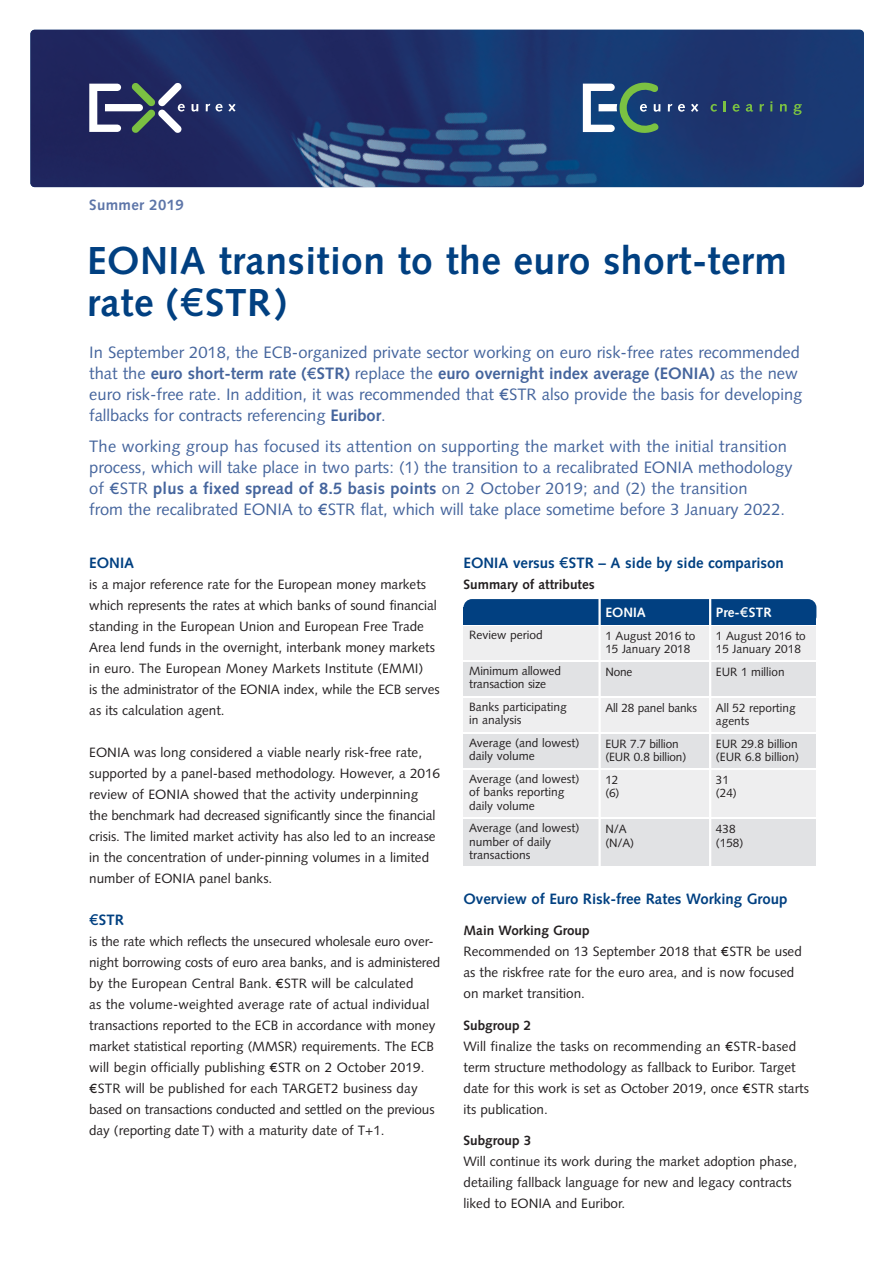
<style>
.page{position:relative;width:893px;height:1263px;background:#fff}
.page>*{position:absolute;margin:0;border:0;box-sizing:border-box;transform-origin:0 0}
.t1{font:700 39px/42px "Syntax";letter-spacing:.01em;color:#014081}
.t2{font:16.5px/21px "Syntax";color:#45659d}
.t3{font:700 15px "Syntax";color:#014081}
.t4{font:700 15px "Syntax";letter-spacing:.02em;color:#5d75a8}
.t5{font:13.5px/21px "Syntax";color:#231f20}
.t6{font:700 13.5px "Syntax";color:#231f20}
.t7{font:700 13.5px "Syntax";color:#fff}
.t8{font:12px/13.5px "Syntax";color:#231f20}
.s1{font-family:"Gill Sans Euro";font-weight:400;font-size:40.5px}
.s2{font-weight:700}
.s3{font-family:"Gill Sans Euro"}
.s4{font-family:"Gill Sans Euro";font-weight:400;font-size:15.75px}
.s5{font-family:"Gill Sans Euro";font-weight:400;font-size:14.25px}
</style>
<div class="page">
<img style="left:30px;top:30px;width:834px;height:157px;border-radius:4px">
<svg style="left:89px;top:83px;width:96px;height:50px"></svg>
<svg style="left:191px;top:104px;width:7px;height:8px"></svg>
<svg style="left:206px;top:104px;width:4px;height:7px"></svg>
<svg style="left:216px;top:104px;width:20px;height:8px"></svg>
<div style="left:463px;top:599px;width:353px;height:26px;background:#014081;border-radius:9px"></div>
<div style="left:463px;top:608px;width:353px;height:17px;background:#014081"></div>
<div style="left:463px;top:626px;width:353px;height:33px;background:#eeeeef"></div>
<div style="left:463px;top:662px;width:353px;height:33px;background:#e1e2e4"></div>
<div style="left:463px;top:698px;width:353px;height:33px;background:#eeeeef"></div>
<div style="left:463px;top:734px;width:353px;height:33px;background:#e1e2e4"></div>
<div style="left:463px;top:770px;width:353px;height:47px;background:#eeeeef"></div>
<div style="left:463px;top:820px;width:353px;height:46px;background:#e1e2e4"></div>
<hr style="left:598px;top:597px;width:3px;height:284px;background:#fff">
<hr style="left:709px;top:597px;width:2px;height:278px;background:#fff">
<svg style="left:710px;top:104px;width:7px;height:8px"></svg>
<svg style="left:723px;top:101px;width:3px;height:10px"></svg>
<svg style="left:733px;top:104px;width:7px;height:8px"></svg>
<svg style="left:746px;top:104px;width:7px;height:8px"></svg>
<svg style="left:760px;top:104px;width:4px;height:7px"></svg>
<svg style="left:770px;top:101px;width:2px;height:10px"></svg>
<svg style="left:780px;top:104px;width:7px;height:7px"></svg>
<svg style="left:793px;top:104px;width:9px;height:11px"></svg>
<svg style="left:668px;top:104px;width:4px;height:7px"></svg>
<svg style="left:678px;top:104px;width:7px;height:8px"></svg>
<svg style="left:691px;top:104px;width:7px;height:8px"></svg>
<svg style="left:583px;top:83px;width:78px;height:50px"></svg>
<p class="t4" style="left:89px;top:199px;width:96px">Summer 2019</p>
<h1 class="t1" style="left:87px;top:243px;width:701px">EONIA transition to the euro short-term rate (<span class="s1">€</span>STR)</h1>
<p class="t2" style="left:89px;top:343px;width:715px">In September 2018, the ECB-organized private sector working on euro risk-free rates recommended that the <span class="s2">euro short-term rate (</span><span class="s3">€</span><span class="s2">STR)</span> replace the <span class="s2">euro overnight index average (EONIA)</span> as the new euro risk-free rate. In addition, it was recommended that <span class="s3">€</span>STR also provide the basis for developing fallbacks for contracts referencing <span class="s2">Euribor</span>.</p>
<p class="t2" style="left:89px;top:438px;width:705px">The working group has focused its attention on supporting the market with the initial transition process, which will take place in two parts: (1) the transition to a recalibrated EONIA methodology of <span class="s3">€</span>STR <span class="s2">plus a fixed spread of 8.5 basis points</span> on 2 October 2019; and (2) the transition<br>from the recalibrated EONIA to <span class="s3">€</span>STR flat, which will take place sometime before 3 January 2022.</p>
<p class="t3" style="left:89px;top:557px;width:46px">EONIA</p>
<p class="t5" style="left:89px;top:575px;width:352px">is a major reference rate for the European money markets which represents the rates at which banks of sound financial standing in the European Union and European Free Trade Area lend funds in the overnight, interbank money markets in euro. The European Money Markets Institute (EMMI)<br>is the administrator of the EONIA index, while the ECB serves as its calculation agent.</p>
<p class="t5" style="left:89px;top:743px;width:352px">EONIA was long considered a viable nearly risk-free rate, supported by a panel-based methodology. However, a 2016 review of EONIA showed that the activity underpinning the benchmark had decreased significantly since the financial crisis. The limited market activity has also led to an increase in the concentration of under-pinning volumes in a limited number of EONIA panel banks.</p>
<p class="t3" style="left:89px;top:914px;width:36px"><span class="s4">€</span>STR</p>
<p class="t5" style="left:89px;top:932px;width:352px">is the rate which reflects the unsecured wholesale euro over&shy;night borrowing costs of euro area banks, and is administered by the European Central Bank. <span class="s3">€</span>STR will be calculated<br>as the volume-weighted average rate of actual individual transactions reported to the ECB in accordance with money market statistical reporting (MMSR) requirements. The ECB will begin officially publishing <span class="s3">€</span>STR on 2 October 2019. <span class="s3">€</span>STR will be published for each TARGET2 business day based on transactions conducted and settled on the previous day (reporting date T) with a maturity date of T+1.</p>
<p class="t3" style="left:463px;top:557px;width:322px">EONIA versus <span class="s4">€</span>STR – A side by side comparison</p>
<p class="t6" style="left:463px;top:579px;width:133px">Summary of attributes</p>
<p class="t8" style="left:469px;top:629px;width:75px">Review period</p>
<p class="t8" style="left:469px;top:665px;width:93px">Minimum allowed transaction size</p>
<p class="t8" style="left:469px;top:701px;width:99px">Banks participating in analysis</p>
<p class="t8" style="left:469px;top:737px;width:112px">Average (and lowest) daily volume</p>
<p class="t8" style="left:469px;top:773px;width:112px">Average (and lowest) of banks reporting daily volume</p>
<p class="t8" style="left:469px;top:822px;width:112px">Average (and lowest) number of daily transactions</p>
<p class="t7" style="left:605px;top:607px;width:42px">EONIA</p>
<p class="t8" style="left:605px;top:630px;width:91px">1 August 2016 to<br>15 January 2018</p>
<p class="t8" style="left:605px;top:666px;width:29px">None</p>
<p class="t8" style="left:605px;top:702px;width:93px">All 28 panel banks</p>
<p class="t8" style="left:605px;top:738px;width:82px">EUR 7.7 billion (EUR 0.8 billion)</p>
<p class="t8" style="left:605px;top:774px;width:16px">12 (6)</p>
<p class="t8" style="left:605px;top:823px;width:30px">N/A (N/A)</p>
<p class="t7" style="left:716px;top:607px;width:57px">Pre-<span class="s5">€</span>STR</p>
<p class="t8" style="left:716px;top:630px;width:91px">1 August 2016 to<br>15 January 2018</p>
<p class="t8" style="left:716px;top:666px;width:70px">EUR 1 million</p>
<p class="t8" style="left:716px;top:702px;width:81px">All 52 reporting agents</p>
<p class="t8" style="left:716px;top:738px;width:84px">EUR 29.8 billion (EUR 6.8 billion)</p>
<p class="t8" style="left:716px;top:774px;width:22px">31 (24)</p>
<p class="t8" style="left:716px;top:823px;width:29px">438 (158)</p>
<p class="t3" style="left:463px;top:893px;width:325px">Overview of Euro Risk-free Rates Working Group</p>
<p class="t5" style="left:463px;top:921px;width:340px"><span class="s2">Main Working Group<br></span>Recommended on 13 September 2018 that <span class="s3">€</span>STR be used as the riskfree rate for the euro area, and is now focused on market transition.</p>
<p class="t5" style="left:463px;top:1016px;width:347px"><span class="s2">Subgroup 2<br></span>Will finalize the tasks on recommending an <span class="s3">€</span>STR-based term structure methodology as fallback to Euribor. Target date for this work is set as October 2019, once <span class="s3">€</span>STR starts its publication.</p>
<p class="t6" style="left:463px;top:1135px;width:69px">Subgroup 3</p>
<p class="t5" style="left:463px;top:1152px;width:335px">Will continue its work during the market adoption phase, detailing fallback language for new and legacy contracts liked to EONIA and Euribor.</p>
</div>
